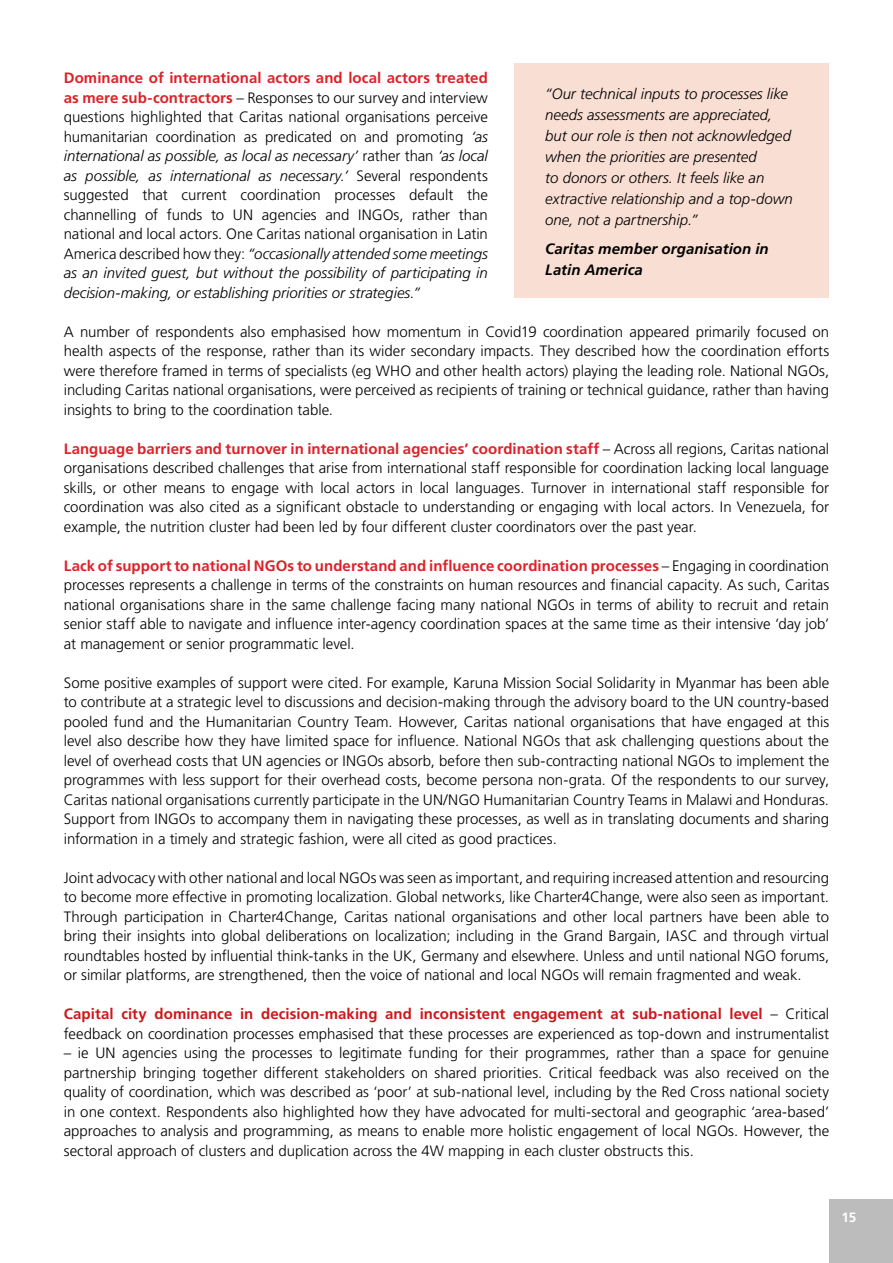
<style>
.page{position:relative;width:893px;height:1263px;background:#fff}
.page>*{position:absolute;margin:0;border:0;box-sizing:border-box;transform-origin:0 0}
.t1{font:15px/19.5px "Frutiger LT 45 Lt";color:#000;text-align:justify}
.t2{font:15px/21px "Frutiger LT 46 Lt It";color:#000}
.t3{font:15px "Frutiger LT 65 Bd";letter-spacing:.005em;color:#db2229}
.t4{font:15px "Frutiger LT 65 Bd";letter-spacing:.005em;color:#cd1719}
.t5{font:15px/21px "Frutiger LT 66 Bd It";letter-spacing:.005em;color:#000}
.t6{font:13.5px "Frutiger LT 65 Bd";color:#fff}
.s1{font-family:"Frutiger LT 65 Bd";color:#db2229}
.s2{font-family:"Frutiger LT 46 Lt It"}
.s3{font-family:"Frutiger LT 45 Lt"}
.s4{font-family:"Frutiger LT 45 Lt";color:#000}
</style>
<div class="page">
<div style="left:829px;top:1199px;width:64px;height:64px;background:#bdbcbc"></div>
<div style="left:514px;top:64px;width:315px;height:234px;background:#f9ded3"></div>
<p class="t3" style="left:64px;top:69px;width:426px">Dominance of international actors and local actors treated</p>
<p class="t1" style="left:64px;top:88px;width:426px"><span class="s1">as mere sub-contractors</span> – Responses to our survey and interview questions highlighted that Caritas national organisations perceive humanitarian coordination as predicated on and promoting <span class="s2">‘as</span></p>
<p class="t2" style="left:64px;top:147px;width:426px;line-height:19.5px">international as possible, as local as necessary’ <span class="s3">rather than</span> ‘as local as possible, as international as necessary.’ <span class="s3">Several respondents</span></p>
<p class="t1" style="left:64px;top:186px;width:426px">suggested that current coordination processes default the channelling of funds to UN agencies and INGOs, rather than national and local actors. One Caritas national organisation in Latin</p>
<p class="t2" style="left:64px;top:244px;width:426px;line-height:19.5px;text-align:justify"><span class="s3">America described how they:</span> “occasionally attended some meetings as an invited guest, but without the possibility of participating in decision-making, or establishing priorities or strategies.”</p>
<p class="t1" style="left:64px;top:322px;width:767px">A number of respondents also emphasised how momentum in Covid19 coordination appeared primarily focused on health aspects of the response, rather than its wider secondary impacts. They described how the coordination efforts were therefore framed in terms of specialists (eg WHO and other health actors) playing the leading role. National NGOs, including Caritas national organisations, were perceived as recipients of training or technical guidance, rather than having insights to bring to the coordination table.</p>
<p class="t3" style="left:64px;top:440px;width:767px">Language barriers and turnover in international agencies’ coordination staff <span class="s4">– Across all regions, Caritas national</span></p>
<p class="t1" style="left:64px;top:458px;width:767px">organisations described challenges that arise from international staff responsible for coordination lacking local language skills, or other means to engage with local actors in local languages. Turnover in international staff responsible for coordination was also cited as a significant obstacle to understanding or engaging with local actors. In Venezuela, for example, the nutrition cluster had been led by four different cluster coordinators over the past year.</p>
<p class="t3" style="left:64px;top:557px;width:767px">Lack of support to national NGOs to understand and influence coordination processes <span class="s4">– Engaging in coordination</span></p>
<p class="t1" style="left:64px;top:575px;width:767px">processes represents a challenge in terms of the constraints on human resources and financial capacity. As such, Caritas national organisations share in the same challenge facing many national NGOs in terms of ability to recruit and retain senior staff able to navigate and influence inter-agency coordination spaces at the same time as their intensive ‘day job’ at management or senior programmatic level.</p>
<p class="t1" style="left:64px;top:673px;width:767px">Some positive examples of support were cited. For example, Karuna Mission Social Solidarity in Myanmar has been able to contribute at a strategic level to discussions and decision-making through the advisory board to the UN country-based pooled fund and the Humanitarian Country Team. However, Caritas national organisations that have engaged at this level also describe how they have limited space for influence. National NGOs that ask challenging questions about the level of overhead costs that UN agencies or INGOs absorb, before then sub-contracting national NGOs to implement the programmes with less support for their overhead costs, become persona non-grata. Of the respondents to our survey, Caritas national organisations currently participate in the UN/NGO Humanitarian Country Teams in Malawi and Honduras.<br>Support from INGOs to accompany them in navigating these processes, as well as in translating documents and sharing information in a timely and strategic fashion, were all cited as good practices.</p>
<p class="t1" style="left:64px;top:868px;width:767px">Joint advocacy with other national and local NGOs was seen as important, and requiring increased attention and resourcing to become more effective in promoting localization. Global networks, like Charter4Change, were also seen as important.<br>Through participation in Charter4Change, Caritas national organisations and other local partners have been able to bring their insights into global deliberations on localization; including in the Grand Bargain, IASC and through virtual roundtables hosted by influential think-tanks in the UK, Germany and elsewhere. Unless and until national NGO forums, or similar platforms, are strengthened, then the voice of national and local NGOs will remain fragmented and weak.</p>
<p class="t4" style="left:64px;top:1005px;width:767px">Capital city dominance in decision-making and inconsistent engagement at sub-national level <span class="s4">– Critical</span></p>
<p class="t1" style="left:64px;top:1024px;width:767px">feedback on coordination processes emphasised that these processes are experienced as top-down and instrumentalist</p>
<p class="t1" style="left:64px;top:1043px;width:767px">– ie UN agencies using the processes to legitimate funding for their programmes, rather than a space for genuine partnership bringing together different stakeholders on shared priorities. Critical feedback was also received on the quality of coordination, which was described as ‘poor’ at sub-national level, including by the Red Cross national society in one context. Respondents also highlighted how they have advocated for multi-sectoral and geographic ‘area-based’ approaches to analysis and programming, as means to enable more holistic engagement of local NGOs. However, the sectoral approach of clusters and duplication across the 4W mapping in each cluster obstructs this.</p>
<p class="t2" style="left:545px;top:83px;width:249px">“Our technical inputs to processes like needs assessments are appreciated, but our role is then not acknowledged when the priorities are presented<br>to donors or others. It feels like an extractive relationship and a top-down one, not a partnership.”</p>
<p class="t5" style="left:545px;top:238px;width:225px">Caritas member organisation in<br>Latin America</p>
<p class="t6" style="left:841px;top:1209px;width:16px">15</p>
</div>
